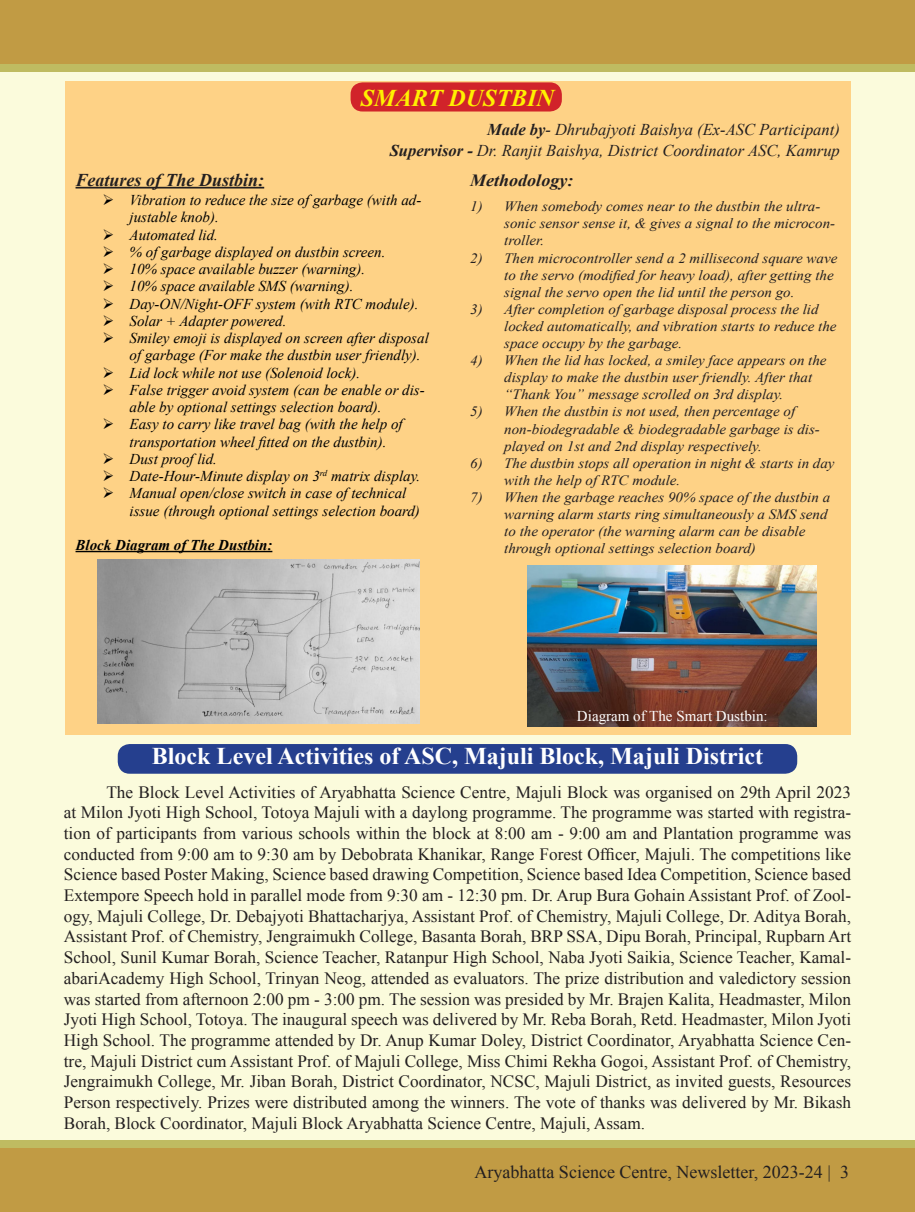
<style>
.page{position:relative;width:915px;height:1212px;background:#fff}
.page>*{position:absolute;margin:0;border:0;box-sizing:border-box;transform-origin:0 0}
.t1{font:700 24px "Times New Roman";color:#fff}
.t2{font:italic 700 24px "Times New Roman";color:#fff101}
.t3{font:18px "Times New Roman";color:#231f20}
.t4{font:italic 700 18px "Times New Roman";color:#231f20}
.t5{font:17.25px/20.7px "Times New Roman";color:#231f20;text-align:justify}
.t6{font:italic 700 17.1px "Times New Roman";color:#231f20;scale:1.05 1}
.t7{font:italic 16.5px/21.1px "Times New Roman";color:#231f20;text-align:right}
.t8{font:italic 15px/17.2px "Times New Roman";color:#000}
.t9{font:italic 700 15px "Times New Roman";color:#000}
.t10{font:15px "Times New Roman";color:#fff}
.t11{font:italic 14.25px/17.1px "Times New Roman";color:#231f20;scale:1.05 1}
.s1{font-weight:700}
</style>
<div class="page">
<div style="left:0;top:0;width:914px;height:1212px;background:#fbfbdc"></div>
<div style="left:0;top:1140px;width:914px;height:63px;background:#bfbb61"></div>
<div style="left:0;top:1148px;width:914px;height:64px;background:#c19b44"></div>
<div style="left:0;top:9px;width:914px;height:63px;background:#bfbb61"></div>
<div style="left:0;top:0;width:914px;height:64px;background:#c19b44"></div>
<div style="left:118px;top:744px;width:679px;height:30px;background:#253f8e;border-radius:12px"></div>
<div style="left:65px;top:82px;width:785px;height:653px;background:#fed286"></div>
<div style="left:350px;top:82px;width:211px;height:30px;background:#d1232a;border-radius:12px"></div>
<img style="left:98px;top:559px;width:321px;height:165px">
<hr style="left:75px;top:187px;width:189px;height:1px;background:#231f20">
<hr style="left:75px;top:551px;width:197px;height:1px;background:#000">
<img style="left:527px;top:565px;width:289px;height:161px">
<h1 class="t2" style="left:361px;top:81px;width:194px">SMART DUSTBIN</h1>
<p class="t7" style="left:389px;top:119px;width:451px"><span class="s1">Made by</span>- Dhrubajyoti Baishya (Ex-ASC Participant)<br><span class="s1">Supervisor -</span> Dr. Ranjit Baishya, District Coordinator ASC, Kamrup</p>
<p class="t4" style="left:75px;top:167px;width:190px">Features of The Dustbin:</p>
<p class="t8" style="left:129px;top:191px;width:293px;text-indent:-27px">➢ Vibration to reduce the size of garbage (with ad&shy;justable knob).</p>
<p class="t8" style="left:102px;top:226px;width:117px">➢ Automated lid.</p>
<p class="t8" style="left:102px;top:243px;width:284px">➢ % of garbage displayed on dustbin screen.</p>
<p class="t8" style="left:102px;top:260px;width:264px">➢ 10% space available buzzer (warning).</p>
<p class="t8" style="left:102px;top:277px;width:252px">➢ 10% space available SMS (warning).</p>
<p class="t8" style="left:102px;top:295px;width:317px">➢ Day-ON/Night-OFF system (with RTC module).</p>
<p class="t8" style="left:102px;top:312px;width:185px">➢ Solar + Adapter powered.</p>
<p class="t8" style="left:129px;top:329px;width:300px;text-indent:-27px">➢ Smiley emoji is displayed on screen after disposal of garbage (For make the dustbin user friendly).</p>
<p class="t8" style="left:102px;top:364px;width:259px">➢ Lid lock while not use (Solenoid lock).</p>
<p class="t8" style="left:129px;top:381px;width:296px;text-indent:-27px">➢ False trigger avoid system (can be enable or dis&shy;able by optional settings selection board).</p>
<p class="t8" style="left:129px;top:415px;width:274px;text-indent:-27px">➢ Easy to carry like travel bag (with the help of transportation wheel fitted on the dustbin).</p>
<p class="t8" style="left:102px;top:450px;width:116px">➢ Dust proof lid.</p>
<p class="t8" style="left:102px;top:467px;width:319px">➢ Date-Hour-Minute display on 3<sup>rd</sup> matrix display.</p>
<p class="t8" style="left:129px;top:484px;width:292px;text-indent:-27px">➢ Manual open/close switch in case of technical issue (through optional settings selection board)</p>
<p class="t9" style="left:75px;top:534px;width:198px">Block Diagram of The Dustbin:</p>
<p class="t6" style="left:470px;top:168px;width:100px">Methodology:</p>
<p class="t11" style="left:504px;top:198px;width:316px;text-indent:-34px">1) When somebody comes near to the dustbin the ultra&shy;sonic sensor sense it, &amp; gives a signal to the microcon&shy;troller.</p>
<p class="t11" style="left:504px;top:249px;width:319px;text-indent:-34px">2) Then microcontroller send a 2 millisecond square wave to the servo (modified for heavy load), after getting the signal the servo open the lid until the person go.</p>
<p class="t11" style="left:504px;top:300px;width:318px;text-indent:-34px">3) After completion of garbage disposal process the lid locked automatically, and vibration starts to reduce the space occupy by the garbage.</p>
<p class="t11" style="left:504px;top:351px;width:308px;text-indent:-34px">4) When the lid has locked, a smiley face appears on the display to make the dustbin user friendly. After that “Thank You” message scrolled on 3rd display.</p>
<p class="t11" style="left:504px;top:403px;width:302px;text-indent:-34px">5) When the dustbin is not used, then percentage of non-biodegradable &amp; biodegradable garbage is dis&shy;played on 1st and 2nd display respectively.</p>
<p class="t11" style="left:504px;top:454px;width:316px;text-indent:-34px">6) The dustbin stops all operation in night &amp; starts in day with the help of RTC module.</p>
<p class="t11" style="left:504px;top:488px;width:312px;text-indent:-34px">7) When the garbage reaches 90% space of the dustbin a warning alarm starts ring simultaneously a SMS send to the operator (the warning alarm can be disable through optional settings selection board)</p>
<p class="t10" style="left:576px;top:705px;width:192px">Diagram of The Smart Dustbin:</p>
<h1 class="t1" style="left:152px;top:739px;width:612px">Block Level Activities of ASC, Majuli Block, Majuli District</h1>
<p class="t5" style="left:64px;top:781px;width:788px;text-indent:43px">The Block Level Activities of Aryabhatta Science Centre, Majuli Block was organised on 29th April 2023 at Milon Jyoti High School, Totoya Majuli with a daylong programme. The programme was started with registra&shy;tion of participants from various schools within the block at 8:00 am - 9:00 am and Plantation programme was conducted from 9:00 am to 9:30 am by Debobrata Khanikar, Range Forest Officer, Majuli. The competitions like Science based Poster Making, Science based drawing Competition, Science based Idea Competition, Science based Extempore Speech hold in parallel mode from 9:30 am - 12:30 pm. Dr. Arup Bura Gohain Assistant Prof. of Zool&shy;ogy, Majuli College, Dr. Debajyoti Bhattacharjya, Assistant Prof. of Chemistry, Majuli College, Dr. Aditya Borah, Assistant Prof. of Chemistry, Jengraimukh College, Basanta Borah, BRP SSA, Dipu Borah, Principal, Rupbarn Art School, Sunil Kumar Borah, Science Teacher, Ratanpur High School, Naba Jyoti Saikia, Science Teacher, Kamal&shy;abariAcademy High School, Trinyan Neog, attended as evaluators. The prize distribution and valedictory session was started from afternoon 2:00 pm - 3:00 pm. The session was presided by Mr. Brajen Kalita, Headmaster, Milon Jyoti High School, Totoya. The inaugural speech was delivered by Mr. Reba Borah, Retd. Headmaster, Milon Jyoti High School. The programme attended by Dr. Anup Kumar Doley, District Coordinator, Aryabhatta Science Cen&shy;tre, Majuli District cum Assistant Prof. of Majuli College, Miss Chimi Rekha Gogoi, Assistant Prof. of Chemistry, Jengraimukh College, Mr. Jiban Borah, District Coordinator, NCSC, Majuli District, as invited guests, Resources Person respectively. Prizes were distributed among the winners. The vote of thanks was delivered by Mr. Bikash Borah, Block Coordinator, Majuli Block Aryabhatta Science Centre, Majuli, Assam.</p>
<p class="t3" style="left:474px;top:1160px;width:376px">Aryabhatta Science Centre, Newsletter, 2023-24 | 3</p>
</div>
